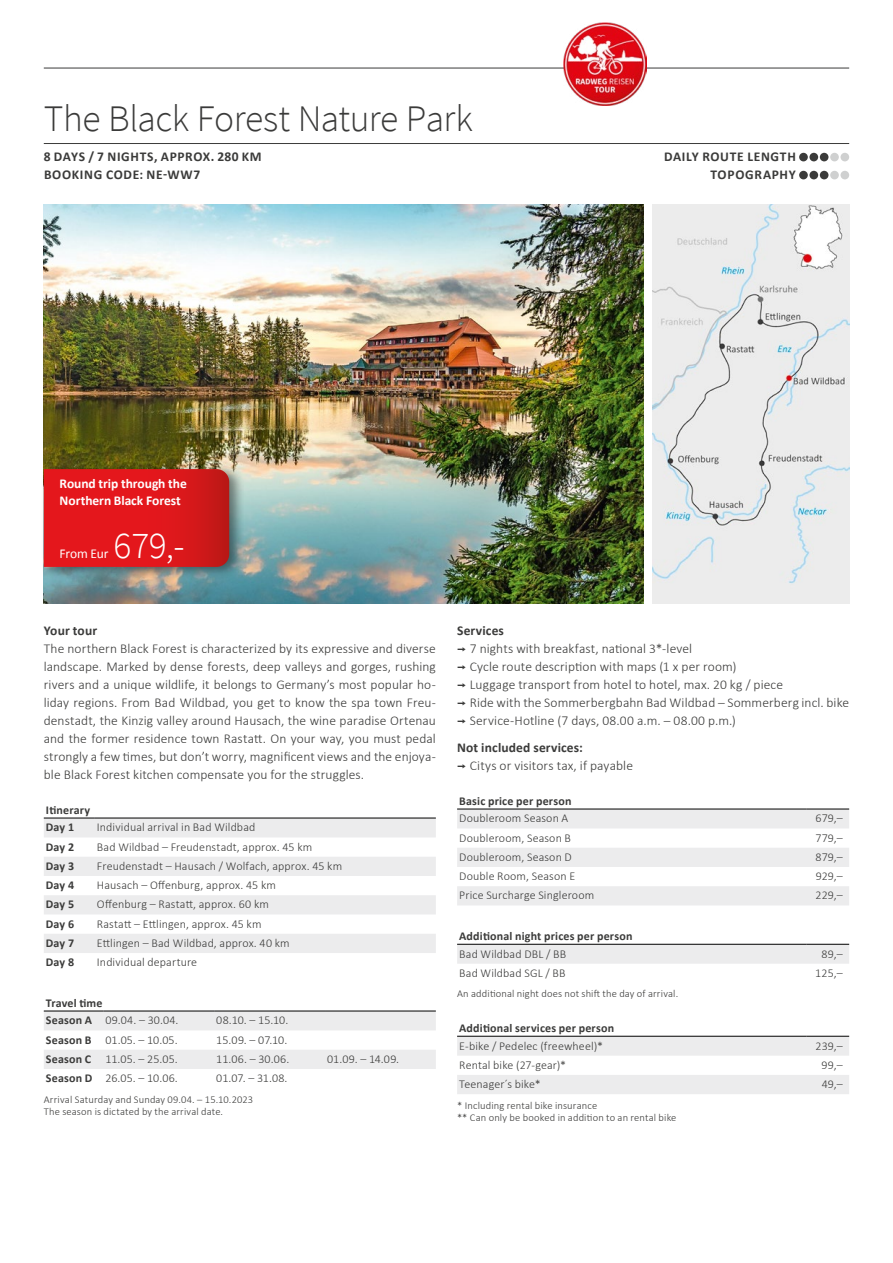
<style>
.page{position:relative;width:893px;height:1263px;background:#fff}
.page>*{position:absolute;margin:0;border:0;box-sizing:border-box;transform-origin:0 0}
.t1{font:300 37.5px "Source Sans Pro";letter-spacing:-.015em;color:#3b3b3a}
.t2{font:300 37.5px "Source Sans Pro";color:#fff}
.t3{font:300 13.5px/18px "Calibri";letter-spacing:.005em;color:#3b3b3a}
.t4{font:700 13.5px/18px "Calibri";letter-spacing:.05em;color:#3b3b3a}
.t5{font:700 13.5px/17.2px "Calibri";letter-spacing:-.005em;color:#fff}
.t6{font:700 13.5px "Calibri";letter-spacing:.005em;color:#3b3b3a}
.t7{font:13.5px "Calibri";letter-spacing:-.01em;color:#fff}
.t8{font:300 12px "Calibri";letter-spacing:.01em;color:#3b3b3a}
.t9{font:700 12px/17.7px "Calibri";letter-spacing:.015em;color:#3b3b3a}
.t10{font:300 10.5px/12px "Calibri";letter-spacing:.015em;color:#3b3b3a}
.s1{font-weight:300}
.s2{font-weight:700}
.s3{font-family:"Interstate";font-weight:400}
</style>
<div class="page">
<img style="left:44px;top:204px;width:600px;height:400px">
<img style="left:652px;top:204px;width:197px;height:400px">
<div style="left:40px;top:463px;width:205px;height:116px;background:#000;opacity:.45"></div>
<svg style="left:44px;top:469px;width:185px;height:98px;background:#dc171b"></svg>
<hr style="left:44px;top:143px;width:805px;height:1px;background:#3b3b3a">
<hr style="left:44px;top:68px;width:805px;height:1px;background:#3b3b3a">
<div style="left:799px;top:153px;width:9px;height:8px;background:#3b3b3a;border-radius:50%"></div>
<div style="left:809px;top:153px;width:9px;height:8px;background:#3b3b3a;border-radius:50%"></div>
<div style="left:820px;top:153px;width:8px;height:8px;background:#3b3b3a;border-radius:50%"></div>
<div style="left:830px;top:153px;width:9px;height:8px;background:#cfd0d0;border-radius:50%"></div>
<div style="left:840px;top:153px;width:9px;height:8px;background:#cfd0d0;border-radius:50%"></div>
<div style="left:799px;top:171px;width:9px;height:8px;background:#3b3b3a;border-radius:50%"></div>
<div style="left:809px;top:171px;width:9px;height:8px;background:#3b3b3a;border-radius:50%"></div>
<div style="left:820px;top:171px;width:8px;height:8px;background:#3b3b3a;border-radius:50%"></div>
<div style="left:830px;top:171px;width:9px;height:8px;background:#cfd0d0;border-radius:50%"></div>
<div style="left:840px;top:171px;width:9px;height:8px;background:#cfd0d0;border-radius:50%"></div>
<img style="left:564px;top:23px;width:83px;height:83px">
<svg style="left:44px;top:819px;width:392px;height:134px;fill:#ececed"></svg>
<hr style="left:44px;top:818px;width:51px;height:1px;background:#000">
<hr style="left:95px;top:818px;width:341px;height:1px;background:#000">
<svg style="left:44px;top:1012px;width:392px;height:57px"></svg>
<hr style="left:44px;top:1011px;width:59px;height:1px;background:#000">
<hr style="left:103px;top:1011px;width:111px;height:1px;background:#000">
<hr style="left:214px;top:1011px;width:111px;height:1px;background:#000">
<hr style="left:325px;top:1011px;width:111px;height:1px;background:#000">
<svg style="left:457px;top:810px;width:392px;height:95px"></svg>
<hr style="left:457px;top:809px;width:349px;height:1px;background:#000">
<hr style="left:806px;top:809px;width:43px;height:1px;background:#000">
<div style="left:457px;top:945px;width:392px;height:19px;background:#ececed"></div>
<hr style="left:457px;top:944px;width:349px;height:1px;background:#000">
<hr style="left:806px;top:944px;width:43px;height:1px;background:#000">
<svg style="left:457px;top:1037px;width:392px;height:57px"></svg>
<hr style="left:457px;top:1036px;width:349px;height:1px;background:#000">
<hr style="left:806px;top:1036px;width:43px;height:1px;background:#000">
<h1 class="t1" style="left:44px;top:96px;width:431px">The Black Forest Nature Park</h1>
<p class="t4" style="left:44px;top:147px;width:219px">8 DAYS / 7 NIGHTS, APPROX. 280 KM<br>BOOKING CODE: NE-WW7</p>
<p class="t5" style="left:60px;top:474px;width:129px">Round trip through the<br>Northern Black Forest</p>
<h1 class="t2" style="left:114px;top:522px;width:73px">679,-</h1>
<p class="t7" style="left:60px;top:544px;width:50px">From Eur</p>
<p class="t4" style="left:664px;top:147px;width:133px;text-align:right">DAILY ROUTE LENGTH<br>TOPOGRAPHY</p>
<p class="t6" style="left:44px;top:621px;width:55px">Your tour</p>
<p class="t3" style="left:44px;top:640px;width:394px;text-align:justify">The northern Black Forest is characterized by its expressive and diverse landscape. Marked by dense forests, deep valleys and gorges, rushing rivers and a unique wildlife, it belongs to Germany’s most popular ho&shy;liday regions. From Bad Wildbad, you get to know the spa town Freu&shy;denstadt, the Kinzig valley around Hausach, the wine paradise Ortenau and the former residence town Rastatt. On your way, you must pedal strongly a few times, but don’t worry, magnificent views and the enjoya&shy;ble Black Forest kitchen compensate you for the struggles.</p>
<p class="t9" style="left:46px;top:800px;width:46px">Itinerary<br>Day 1</p>
<p class="t8" style="left:97px;top:820px;width:160px">Individual arrival in Bad Wildbad</p>
<p class="t9" style="left:46px;top:837px;width:30px">Day 2</p>
<p class="t8" style="left:97px;top:839px;width:217px">Bad Wildbad – Freudenstadt, approx. 45 km</p>
<p class="t9" style="left:46px;top:857px;width:30px">Day 3</p>
<p class="t8" style="left:97px;top:858px;width:247px">Freudenstadt – Hausach / Wolfach, approx. 45 km</p>
<p class="t9" style="left:46px;top:876px;width:30px">Day 4</p>
<p class="t8" style="left:97px;top:878px;width:181px">Hausach – Offenburg, approx. 45 km</p>
<p class="t9" style="left:46px;top:895px;width:30px">Day 5</p>
<p class="t8" style="left:97px;top:897px;width:174px">Offenburg – Rastatt, approx. 60 km</p>
<p class="t9" style="left:46px;top:914px;width:30px">Day 6</p>
<p class="t8" style="left:97px;top:916px;width:166px">Rastatt – Ettlingen, approx. 45 km</p>
<p class="t9" style="left:46px;top:934px;width:30px">Day 7</p>
<p class="t8" style="left:97px;top:935px;width:194px">Ettlingen – Bad Wildbad, approx. 40 km</p>
<p class="t9" style="left:46px;top:953px;width:30px">Day 8</p>
<p class="t8" style="left:97px;top:955px;width:102px">Individual departure</p>
<p class="t9" style="left:46px;top:993px;width:134px">Travel time<br>Season A <span class="s1">09.04. – 30.04.</span></p>
<p class="t8" style="left:216px;top:1013px;width:74px">08.10. – 15.10.</p>
<p class="t8" style="left:46px;top:1032px;width:133px"><span class="s2">Season B</span> 01.05. – 10.05.</p>
<p class="t8" style="left:216px;top:1032px;width:73px">15.09. – 07.10.</p>
<p class="t8" style="left:46px;top:1051px;width:133px"><span class="s2">Season C</span> 11.05. – 25.05.</p>
<p class="t8" style="left:216px;top:1051px;width:75px">11.06. – 30.06.</p>
<p class="t8" style="left:327px;top:1051px;width:74px">01.09. – 14.09.</p>
<p class="t8" style="left:46px;top:1071px;width:133px"><span class="s2">Season D</span> 26.05. – 10.06.</p>
<p class="t8" style="left:216px;top:1071px;width:73px">01.07. – 31.08.</p>
<p class="t10" style="left:44px;top:1093px;width:211px">Arrival Saturday and Sunday 09.04. – 15.10.2023<br>The season is dictated by the arrival date.</p>
<p class="t3" style="left:457px;top:622px;width:394px"><span class="s2">Services<br></span><span class="s3">¬</span> 7 nights with breakfast, national 3*-level<br><span class="s3">¬</span> Cycle route description with maps (1 x per room)<br><span class="s3">¬</span> Luggage transport from hotel to hotel, max. 20 kg / piece<br><span class="s3">¬</span> Ride with the Sommerbergbahn Bad Wildbad – Sommerberg incl. bike <span class="s3">¬</span> Service-Hotline (7 days, 08.00 a.m. – 08.00 p.m.)</p>
<p class="t3" style="left:457px;top:739px;width:177px"><span class="s2">Not included services:<br></span><span class="s3">¬</span> Citys or visitors tax, if payable</p>
<p class="t9" style="left:459px;top:791px;width:114px">Basic price per person</p>
<p class="t8" style="left:459px;top:811px;width:111px">Doubleroom Season A</p>
<p class="t8" style="left:815px;top:811px;width:29px">679,–</p>
<p class="t8" style="left:459px;top:830px;width:113px">Doubleroom, Season B</p>
<p class="t8" style="left:815px;top:830px;width:29px">779,–</p>
<p class="t8" style="left:459px;top:849px;width:114px">Doubleroom, Season D</p>
<p class="t8" style="left:816px;top:849px;width:29px">879,–</p>
<p class="t8" style="left:459px;top:869px;width:118px">Double Room, Season E</p>
<p class="t8" style="left:816px;top:869px;width:29px">929,–</p>
<p class="t8" style="left:459px;top:888px;width:137px">Price Surcharge Singleroom</p>
<p class="t8" style="left:815px;top:888px;width:29px">229,–</p>
<p class="t9" style="left:459px;top:927px;width:175px">Additional night prices per person</p>
<p class="t8" style="left:459px;top:946px;width:108px">Bad Wildbad DBL / BB</p>
<p class="t8" style="left:822px;top:946px;width:23px">89,–</p>
<p class="t8" style="left:459px;top:965px;width:108px">Bad Wildbad SGL / BB</p>
<p class="t8" style="left:815px;top:965px;width:29px">125,–</p>
<p class="t10" style="left:457px;top:988px;width:223px">An additional night does not shift the day of arrival.</p>
<p class="t9" style="left:459px;top:1019px;width:156px">Additional services per person</p>
<p class="t8" style="left:459px;top:1038px;width:145px">E-bike / Pedelec (freewheel)*</p>
<p class="t8" style="left:816px;top:1038px;width:29px">239,–</p>
<p class="t8" style="left:459px;top:1057px;width:108px">Rental bike (27-gear)*</p>
<p class="t8" style="left:822px;top:1057px;width:23px">99,–</p>
<p class="t8" style="left:459px;top:1077px;width:83px">Teenager´s bike*</p>
<p class="t8" style="left:822px;top:1077px;width:22px">49,–</p>
<p class="t10" style="left:457px;top:1099px;width:221px">* Including rental bike insurance<br>** Can only be booked in addition to an rental bike</p>
</div>
